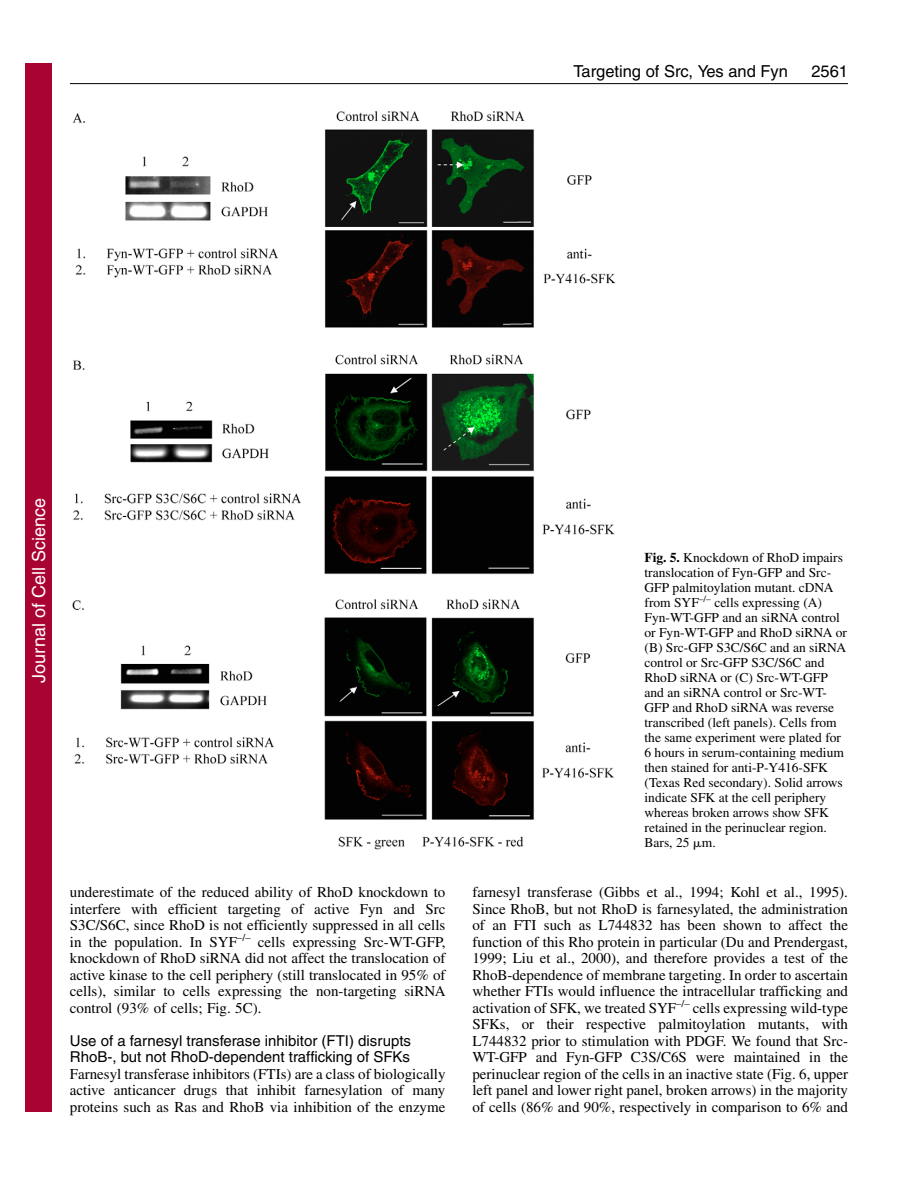
<style>
.page{position:relative;width:918px;height:1188px;background:#fff}
.page>*{position:absolute;margin:0;border:0;box-sizing:border-box;transform-origin:0 0}
.t1{font:18px "Helvetica";color:#fff}
.t2{font:16.5px "Helvetica";color:#000}
.t3{font:15px/16.5px "Times";color:#000;text-align:justify}
.t4{font:15px/16.5px "Helvetica";color:#000}
.t5{font:13.5px/15px "Times";color:#000}
.s1{font-weight:700}
.s2{font-family:"Mathematical Pi One"}
</style>
<div class="page">
<hr style="left:70px;top:83px;width:778px;height:1px;background:#000">
<img style="left:72px;top:111px;width:544px;height:739px">
<div style="left:26px;top:64px;width:26px;height:1048px;background:#a90332"></div>
<p class="t2" style="left:573px;top:65px;width:216px">Targeting of Src, Yes and Fyn</p>
<p class="t2" style="left:811px;top:65px;width:38px">2561</p>
<p class="t1" style="left:28px;top:683px;width:186px;rotate:-90deg">Journal of Cell Science</p>
<p class="t3" style="left:70px;top:885px;width:377px">underestimate of the reduced ability of RhoD knockdown to interfere with efficient targeting of active Fyn and Src S3C/S6C, since RhoD is not efficiently suppressed in all cells in the population. In SYF<sup>–/–</sup> cells expressing Src-WT-GFP, knockdown of RhoD siRNA did not affect the translocation of active kinase to the cell periphery (still translocated in 95% of cells), similar to cells expressing the non-targeting siRNA control (93% of cells; Fig. 5C).</p>
<p class="t4" style="left:70px;top:1033px;width:343px">Use of a farnesyl transferase inhibitor (FTI) disrupts<br>RhoB-, but not RhoD-dependent trafficking of SFKs</p>
<p class="t3" style="left:70px;top:1067px;width:377px">Farnesyl transferase inhibitors (FTIs) are a class of biologically active anticancer drugs that inhibit farnesylation of many proteins such as Ras and RhoB via inhibition of the enzyme</p>
<p class="t5" style="left:645px;top:551px;width:204px"><span class="s1">Fig. 5.</span> Knockdown of RhoD impairs translocation of Fyn-GFP and Src-<br>GFP palmitoylation mutant. cDNA from SYF<sup>–/–</sup> cells expressing (A)<br>Fyn-WT-GFP and an siRNA control or Fyn-WT-GFP and RhoD siRNA or (B) Src-GFP S3C/S6C and an siRNA control or Src-GFP S3C/S6C and<br>RhoD siRNA or (C) Src-WT-GFP and an siRNA control or Src-WT-<br>GFP and RhoD siRNA was reverse transcribed (left panels). Cells from the same experiment were plated for<br>6 hours in serum-containing medium then stained for anti-P-Y416-SFK (Texas Red secondary). Solid arrows indicate SFK at the cell periphery whereas broken arrows show SFK retained in the perinuclear region.<br>Bars, 25 <span class="s2">-</span>m.</p>
<p class="t3" style="left:472px;top:885px;width:377px">farnesyl transferase (Gibbs et al., 1994; Kohl et al., 1995).<br>Since RhoB, but not RhoD is farnesylated, the administration of an FTI such as L744832 has been shown to affect the function of this Rho protein in particular (Du and Prendergast, 1999; Liu et al., 2000), and therefore provides a test of the RhoB-dependence of membrane targeting. In order to ascertain whether FTIs would influence the intracellular trafficking and activation of SFK, we treated SYF<sup>–/–</sup> cells expressing wild-type SFKs, or their respective palmitoylation mutants, with L744832 prior to stimulation with PDGF. We found that Src-WT-GFP and Fyn-GFP C3S/C6S were maintained in the perinuclear region of the cells in an inactive state (Fig. 6, upper left panel and lower right panel, broken arrows) in the majority of cells (86% and 90%, respectively in comparison to 6% and</p>
</div>
